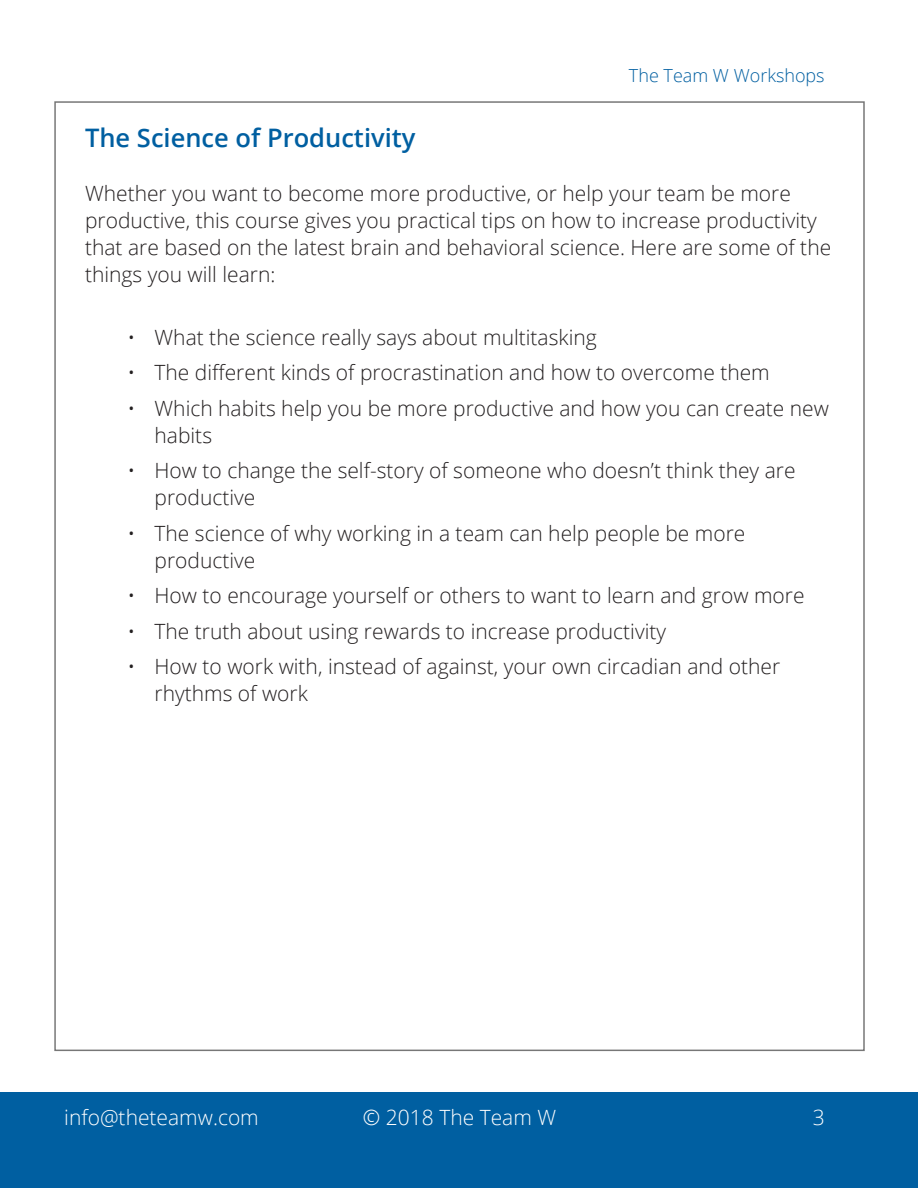
<style>
.page{position:relative;width:918px;height:1188px;background:#fff}
.page>*{position:absolute;margin:0;border:0;box-sizing:border-box;transform-origin:0 0}
.Header_Size_3{font:600 25.5px "Open Sans";color:#005fa1}
.Paragraph{font:300 21px/27px "Open Sans";color:#231f20}
.t1{font:300 21px "Open Sans";color:#fff}
.t2{font:300 18px "Open Sans";color:#005fa1}
</style>
<div class="page">
<div style="left:0;top:1093px;width:918px;height:95px;background:#005fa1"></div>
<p class="t2" style="left:629px;top:63px;width:197px">The Team W Workshops</p>
<p class="Header_Size_3" style="left:85px;top:120px;width:332px">The Science of Productivity</p>
<p class="Paragraph" style="left:85px;top:179px;width:748px">Whether you want to become more productive, or help your team be more productive, this course gives you practical tips on how to increase productivity that are based on the latest brain and behavioral science. Here are some of the things you will learn:</p>
<p class="Paragraph" style="left:128px;top:323px;width:471px">• What the science really says about multitasking</p>
<p class="Paragraph" style="left:128px;top:358px;width:644px">• The different kinds of procrastination and how to overcome them</p>
<p class="Paragraph" style="left:155px;top:394px;width:676px;text-indent:-27px">• Which habits help you be more productive and how you can create new habits</p>
<p class="Paragraph" style="left:155px;top:456px;width:643px;text-indent:-27px">• How to change the self-story of someone who doesn’t think they are productive</p>
<p class="Paragraph" style="left:155px;top:519px;width:592px;text-indent:-27px">• The science of why working in a team can help people be more productive</p>
<p class="Paragraph" style="left:128px;top:581px;width:678px">• How to encourage yourself or others to want to learn and grow more</p>
<p class="Paragraph" style="left:128px;top:617px;width:540px">• The truth about using rewards to increase productivity</p>
<p class="Paragraph" style="left:155px;top:652px;width:627px;text-indent:-27px">• How to work with, instead of against, your own circadian and other rhythms of work</p>
<p class="t1" style="left:64px;top:1103px;width:196px">info@theteamw.com</p>
<p class="t1" style="left:363px;top:1103px;width:195px">© 2018 The Team W</p>
<p class="t1" style="left:813px;top:1103px;width:13px">3</p>
</div>
